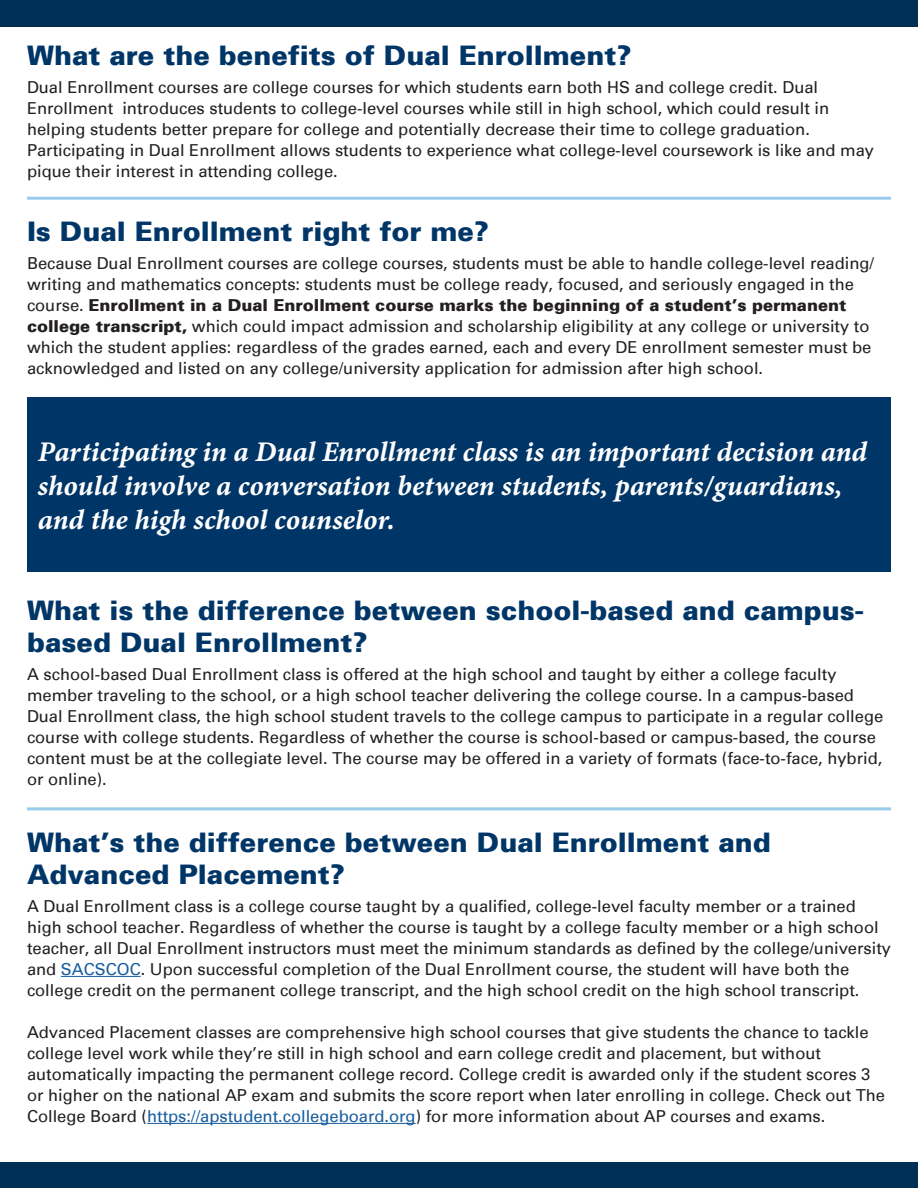
<style>
.page{position:relative;width:918px;height:1188px;background:#fff}
.page>*{position:absolute;margin:0;border:0;box-sizing:border-box;transform-origin:0 0}
.Heading_-_Univers_55{font:28.5px/34.2px "Minion Pro Bold It Capt";color:#fff}
.Heading_1_-_Univers{font:900 27px/32.4px "Univers 75";color:#003667}
.t1{font:16.5px/21px "Univers";color:#231f20}
.s1{font-family:"Univers 75";font-weight:900}
.s2{color:#175d9e}
</style>
<div class="page">
<div style="left:0;top:0;width:918px;height:27px;background:#003056"></div>
<div style="left:0;top:1162px;width:918px;height:26px;background:#003056"></div>
<hr style="left:27px;top:197px;width:864px;height:3px;background:#9bcbeb">
<div style="left:27px;top:397px;width:864px;height:175px;background:#003667"></div>
<hr style="left:27px;top:807px;width:864px;height:3px;background:#9bcbeb">
<hr style="left:61px;top:976px;width:80px;height:1px;background:#175d9e">
<hr style="left:147px;top:1123px;width:269px;height:1px;background:#175d9e">
<p class="Heading_1_-_Univers" style="left:27px;top:39px;width:606px">What are the benefits of Dual Enrollment?</p>
<p class="t1" style="left:27px;top:77px;width:849px">Dual Enrollment courses are college courses for which students earn both HS and college credit. Dual Enrollment introduces students to college-level courses while still in high school, which could result in helping students better prepare for college and potentially decrease their time to college graduation.<br>Participating in Dual Enrollment allows students to experience what college-level coursework is like and may pique their interest in attending college.</p>
<p class="Heading_1_-_Univers" style="left:27px;top:214px;width:463px">Is Dual Enrollment right for me?</p>
<p class="t1" style="left:27px;top:253px;width:849px">Because Dual Enrollment courses are college courses, students must be able to handle college-level reading/ writing and mathematics concepts: students must be college ready, focused, and seriously engaged in the course. <span class="s1">Enrollment in a Dual Enrollment course marks the beginning of a student’s permanent college transcript,</span> which could impact admission and scholarship eligibility at any college or university to which the student applies: regardless of the grades earned, each and every DE enrollment semester must be acknowledged and listed on any college/university application for admission after high school.</p>
<p class="Heading_-_Univers_55" style="left:38px;top:434px;width:831px">Participating in a Dual Enrollment class is an important decision and should involve a conversation between students, parents/guardians, and the high school counselor.</p>
<p class="Heading_1_-_Univers" style="left:27px;top:593px;width:838px">What is the difference between school-based and campus&shy;based Dual Enrollment?</p>
<p class="t1" style="left:27px;top:664px;width:858px">A school-based Dual Enrollment class is offered at the high school and taught by either a college faculty member traveling to the school, or a high school teacher delivering the college course. In a campus-based Dual Enrollment class, the high school student travels to the college campus to participate in a regular college course with college students. Regardless of whether the course is school-based or campus-based, the course content must be at the collegiate level. The course may be offered in a variety of formats (face-to-face, hybrid, or online).</p>
<p class="Heading_1_-_Univers" style="left:27px;top:825px;width:745px">What’s the difference between Dual Enrollment and<br>Advanced Placement?</p>
<p class="t1" style="left:27px;top:896px;width:866px">A Dual Enrollment class is a college course taught by a qualified, college-level faculty member or a trained high school teacher. Regardless of whether the course is taught by a college faculty member or a high school teacher, all Dual Enrollment instructors must meet the minimum standards as defined by the college/university and <span class="s2">SACSCOC</span>. Upon successful completion of the Dual Enrollment course, the student will have both the college credit on the permanent college transcript, and the high school credit on the high school transcript.</p>
<p class="t1" style="left:27px;top:1022px;width:860px">Advanced Placement classes are comprehensive high school courses that give students the chance to tackle college level work while they’re still in high school and earn college credit and placement, but without automatically impacting the permanent college record. College credit is awarded only if the student scores 3 or higher on the national AP exam and submits the score report when later enrolling in college. Check out The College Board (<span class="s2">https://apstudent.collegeboard.org</span>) for more information about AP courses and exams.</p>
</div>
